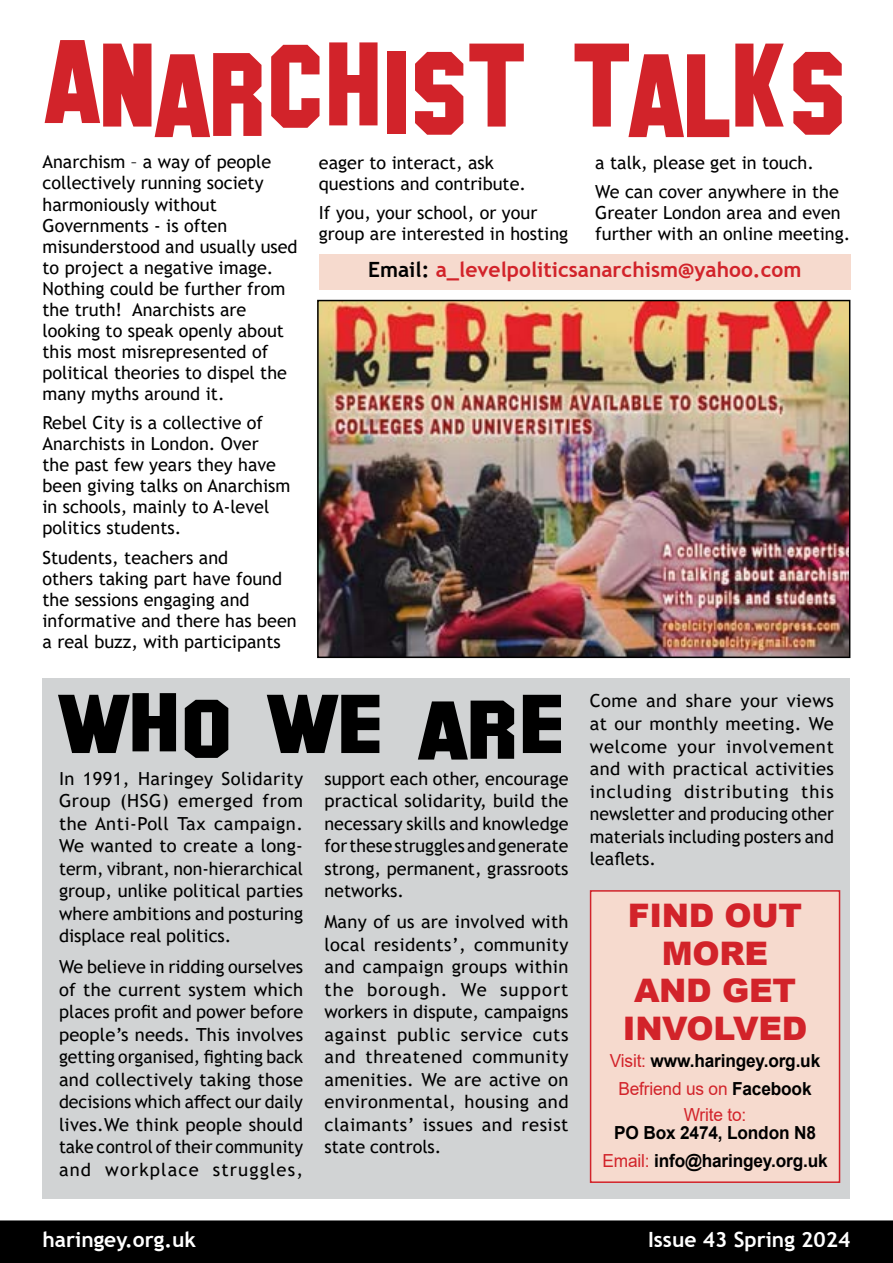
<style>
.page{position:relative;width:893px;height:1263px;background:#fff}
.page>*{position:absolute;margin:0;border:0;box-sizing:border-box;transform-origin:0 0}
.t1{font:118.5px "SF Hollywood Hills";color:#d2232a}
.t2{font:83.1px "SF Hollywood Hills";color:#000;scale:1.31 1}
.t3{font:900 32.4px/37.5px "Arial";letter-spacing:-.01em;color:#d2232a;text-align:center}
.t4{font:700 21px "Trebuchet MS";color:#d2232a}
.t5{font:700 21px "Trebuchet MS";color:#fff}
.t6{font:18px/22.5px "Trebuchet MS";color:#000}
.t7{font:700 18px/28.5px "Arial";letter-spacing:-.01em;color:#000;text-align:center;scale:.96 1}
.t8{font:18px "Arial";letter-spacing:-.01em;color:#d2232a;scale:.96 1}
.s1{color:#000}
.s2{font-weight:400;color:#d2232a}
</style>
<div class="page">
<div style="left:43px;top:678px;width:807px;height:521px;background:#d1d3d4"></div>
<div style="left:0;top:1220px;width:893px;height:43px;background:#000"></div>
<div style="left:590px;top:890px;width:250px;height:293px;background:#f6dace;border:2px solid #d2232a"></div>
<div style="left:319px;top:254px;width:531px;height:35px;background:#f6dace"></div>
<img style="left:320px;top:303px;width:527px;height:352px">
<div style="left:317px;top:300px;width:533px;height:358px;border:2px solid #000"></div>
<h1 class="t1" style="left:46px;top:36px;width:802px">ANARCHIST TALKS</h1>
<p class="t6" style="left:43px;top:151px;width:257px;line-height:21px">Anarchism – a way of people collectively running society harmoniously without<br>Governments - is often misunderstood and usually used to project a negative image.<br>Nothing could be further from the truth! Anarchists are looking to speak openly about this most misrepresented of political theories to dispel the many myths around it.</p>
<p class="t6" style="left:43px;top:412px;width:249px;line-height:21px">Rebel City is a collective of<br>Anarchists in London. Over<br>the past few years they have been giving talks on Anarchism in schools, mainly to A-level politics students.</p>
<p class="t6" style="left:43px;top:547px;width:256px;line-height:21px">Students, teachers and<br>others taking part have found the sessions engaging and informative and there has been a real buzz, with participants</p>
<p class="t6" style="left:319px;top:152px;width:209px;line-height:21px">eager to interact, ask questions and contribute.</p>
<p class="t6" style="left:319px;top:202px;width:251px;line-height:21px">If you, your school, or your group are interested in hosting</p>
<p class="t6" style="left:595px;top:147px;width:245px;line-height:29.5px">a talk, please get in touch.<br>We can cover anywhere in the</p>
<p class="t6" style="left:595px;top:202px;width:257px;line-height:21px">Greater London area and even further with an online meeting.</p>
<p class="t4" style="left:368px;top:256px;width:435px"><span class="s1">Email:</span> a_levelpoliticsanarchism@yahoo.com</p>
<h2 class="t2" style="left:60px;top:689px;width:388px">WHO WE ARE</h2>
<p class="t6" style="left:59px;top:767px;width:246px;text-align:justify">In 1991, Haringey Solidarity Group (HSG) emerged from the Anti-Poll Tax campaign.<br>We wanted to create a long&shy;term, vibrant, non-hierarchical group, unlike political parties where ambitions and posturing displace real politics.</p>
<p class="t6" style="left:59px;top:955px;width:246px;text-align:justify">We believe in ridding ourselves of the current system which places profit and power before people’s needs. This involves getting organised, fighting back and collectively taking those decisions which affect our daily lives.We think people should take control of their community and workplace struggles,</p>
<p class="t6" style="left:324px;top:767px;width:246px;text-align:justify">support each other, encourage practical solidarity, build the necessary skills and knowledge for these struggles and generate strong, permanent, grassroots networks.</p>
<p class="t6" style="left:324px;top:910px;width:246px;text-align:justify">Many of us are involved with local residents’, community and campaign groups within the borough. We support workers in dispute, campaigns against public service cuts and threatened community amenities. We are active on environmental, housing and claimants’ issues and resist state controls.</p>
<p class="t6" style="left:590px;top:690px;width:246px;text-align:justify">Come and share your views at our monthly meeting. We welcome your involvement and with practical activities including distributing this newsletter and producing other materials including posters and leaflets.</p>
<h3 class="t3" style="left:623px;top:896px;width:186px">FIND OUT<br>MORE<br>AND GET<br>INVOLVED</h3>
<p class="t7" style="left:610px;top:1046px;width:221px"><span class="s2">Visit:</span> www.haringey.org.uk<br><span class="s2">Befriend us on</span> Facebook</p>
<p class="t8" style="left:684px;top:1102px;width:67px">Write to:</p>
<p class="t7" style="left:602px;top:1118px;width:236px">PO Box 2474, London N8<br><span class="s2">Email:</span> info@haringey.org.uk</p>
<p class="t5" style="left:43px;top:1226px;width:155px">haringey.org.uk</p>
<p class="t5" style="left:648px;top:1226px;width:204px">Issue 43 Spring 2024</p>
</div>
